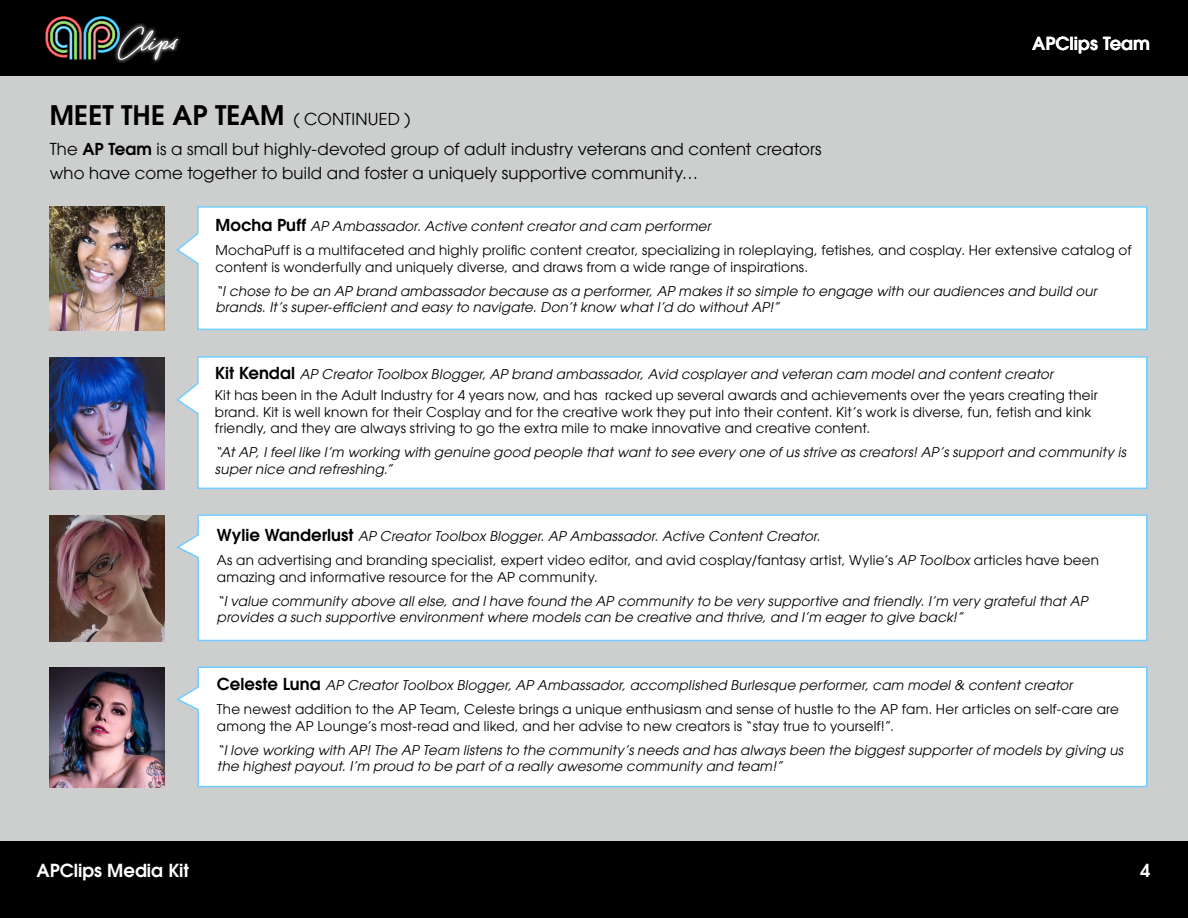
<style>
.page{position:relative;width:1188px;height:918px;background:#fff}
.page>*{position:absolute;margin:0;border:0;box-sizing:border-box;transform-origin:0 0}
.Basic_APClips_Paragr{font:600 27px "Avant Garde LT";color:#000}
.t1{font:600 18px "Avant Garde LT";color:#fff}
.Basic_APClips_Paragr-2{font:16.5px/24px "Avant Garde LT";letter-spacing:.01em;color:#000}
.Basic_APClips_Paragr-3{font:italic 13.5px/16.5px "Avant Garde LT";letter-spacing:.015em;color:#000}
.Basic_APClips_Paragr-4{font:13.5px/16.5px "Avant Garde LT";letter-spacing:.015em;color:#000}
.s1{font-weight:400;font-size:16.5px}
.s2{font-weight:600}
.s3{font-weight:600;font-style:normal;font-size:16.5px}
.s4{font-style:italic}
</style>
<div class="page">
<div style="left:0;top:0;width:1188px;height:77px;background:#000"></div>
<div style="left:0;top:841px;width:1188px;height:77px;background:#000"></div>
<img style="left:116px;top:37px;width:64px;height:26px">
<svg style="left:45px;top:16px;width:133px;height:44px"></svg>
<div style="left:0;top:77px;width:1188px;height:764px;background:#cdcfcf"></div>
<img style="left:50px;top:207px;width:114px;height:124px">
<div style="left:176px;top:206px;width:972px;height:125px;background:#fff"></div>
<img style="left:50px;top:515px;width:114px;height:126px">
<div style="left:176px;top:514px;width:972px;height:128px;background:#fff"></div>
<img style="left:50px;top:667px;width:114px;height:120px">
<div style="left:176px;top:666px;width:972px;height:122px;background:#fff"></div>
<div style="left:176px;top:356px;width:972px;height:133px;background:#fff"></div>
<img style="left:50px;top:357px;width:114px;height:132px">
<p class="t1" style="left:1032px;top:32px;width:119px">APClips Team</p>
<p class="Basic_APClips_Paragr" style="left:50px;top:98px;width:362px">MEET THE AP TEAM <span class="s1">( CONTINUED )</span></p>
<p class="Basic_APClips_Paragr-2" style="left:50px;top:137px;width:773px">The <span class="s2">AP Team</span> is a small but highly-devoted group of adult industry veterans and content creators who have come together to build and foster a uniquely supportive community…</p>
<p class="Basic_APClips_Paragr-3" style="left:215px;top:218px;width:497px"><span class="s3">Mocha Puff</span> AP Ambassador. Active content creator and cam performer</p>
<p class="Basic_APClips_Paragr-4" style="left:215px;top:242px;width:918px">MochaPuff is a multifaceted and highly prolific content creator, specializing in roleplaying, fetishes, and cosplay. Her extensive catalog of content is wonderfully and uniquely diverse, and draws from a wide range of inspirations.</p>
<p class="Basic_APClips_Paragr-3" style="left:215px;top:283px;width:883px">“I chose to be an AP brand ambassador because as a performer, AP makes it so simple to engage with our audiences and build our brands. It’s super-efficient and easy to navigate. Don’t know what I’d do without AP!”</p>
<p class="Basic_APClips_Paragr-3" style="left:215px;top:366px;width:840px"><span class="s3">Kit Kendal</span> AP Creator Toolbox Blogger, AP brand ambassador, Avid cosplayer and veteran cam model and content creator</p>
<p class="Basic_APClips_Paragr-4" style="left:215px;top:387px;width:885px">Kit has been in the Adult Industry for 4 years now, and has racked up several awards and achievements over the years creating their brand. Kit is well known for their Cosplay and for the creative work they put into their content. Kit’s work is diverse, fun, fetish and kink friendly, and they are always striving to go the extra mile to make innovative and creative content.</p>
<p class="Basic_APClips_Paragr-3" style="left:215px;top:444px;width:913px">“At AP, I feel like I’m working with genuine good people that want to see every one of us strive as creators! AP’s support and community is super nice and refreshing.”</p>
<p class="Basic_APClips_Paragr-3" style="left:217px;top:528px;width:605px"><span class="s3">Wylie Wanderlust</span> AP Creator Toolbox Blogger. AP Ambassador. Active Content Creator.</p>
<p class="Basic_APClips_Paragr-4" style="left:217px;top:552px;width:884px">As an advertising and branding specialist, expert video editor, and avid cosplay/fantasy artist, Wylie’s <span class="s4">AP Toolbox</span> articles have been amazing and informative resource for the AP community.</p>
<p class="Basic_APClips_Paragr-3" style="left:217px;top:592px;width:872px">“I value community above all else, and I have found the AP community to be very supportive and friendly. I’m very grateful that AP provides a such supportive environment where models can be creative and thrive, and I’m eager to give back!”</p>
<p class="Basic_APClips_Paragr-3" style="left:217px;top:677px;width:857px"><span class="s3">Celeste Luna</span> AP Creator Toolbox Blogger, AP Ambassador, accomplished Burlesque performer, cam model &amp; content creator</p>
<p class="Basic_APClips_Paragr-4" style="left:217px;top:701px;width:904px">The newest addition to the AP Team, Celeste brings a unique enthusiasm and sense of hustle to the AP fam. Her articles on self-care are among the AP Lounge’s most-read and liked, and her advise to new creators is “stay true to yourself!”.</p>
<p class="Basic_APClips_Paragr-3" style="left:217px;top:741px;width:908px">“I love working with AP! The AP Team listens to the community’s needs and has always been the biggest supporter of models by giving us the highest payout. I’m proud to be part of a really awesome community and team!”</p>
<h2 class="t1" style="left:36px;top:858px;width:154px">APClips Media Kit</h2>
<h2 class="t1" style="left:1140px;top:858px;width:12px">4</h2>
</div>
